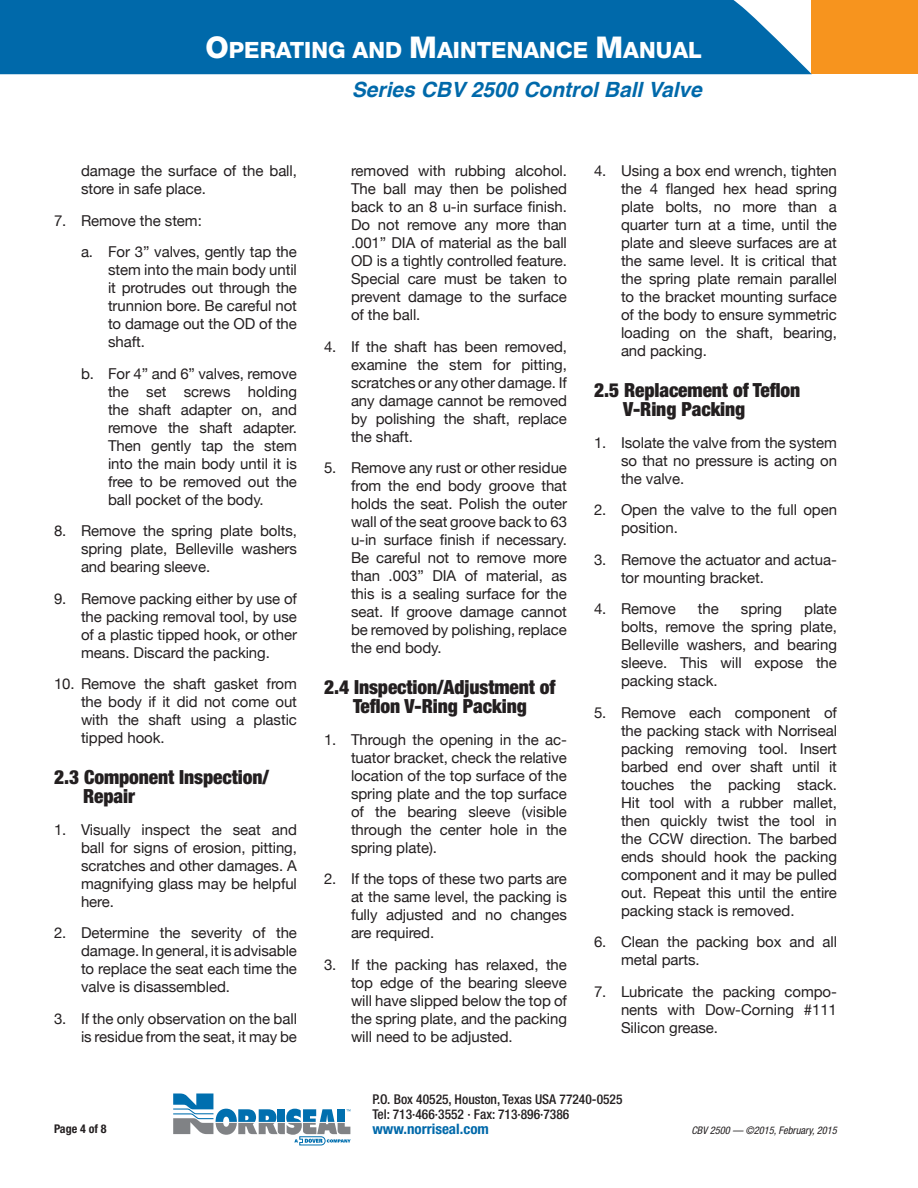
<style>
.page{position:relative;width:918px;height:1188px;background:#fff}
.page>*{position:absolute;margin:0;border:0;box-sizing:border-box;transform-origin:0 0}
.t1{font:800 22.5px "Helvetica Neue";color:#fff}
.t2{font:italic 700 21px "Helvetica";color:#0069aa}
.t3{font:900 condensed 19.5px/19.5px "Helvetica Neue";letter-spacing:-.005em;color:#231f20}
.t4{font:15px/18px "Helvetica Neue";letter-spacing:-.005em;color:#231f20;text-align:justify}
.t5{font:700 condensed 14.4px "Helvetica Neue";color:#0069aa;scale:1.04 1}
.t6{font:500 condensed 13.5px/15.5px "Helvetica Neue";color:#231f20}
.t7{font:700 condensed 12px "Helvetica Neue";color:#231f20}
.t8{font:italic condensed 10.5px "Helvetica Neue";color:#231f20}
.s1{font-size:30px}
</style>
<div class="page">
<div style="left:812px;top:0;width:106px;height:74px;background:#f7941e"></div>
<div style="left:0;top:0;width:812px;height:74px;background:#0069aa"></div>
<svg style="left:173px;top:1094px;width:178px;height:51px"></svg>
<h1 class="t1" style="left:206px;top:37px;width:498px"><span class="s1">O</span>PERATING AND <span class="s1">M</span>AINTENANCE <span class="s1">M</span>ANUAL</h1>
<h2 class="t2" style="left:352px;top:72px;width:352px">Series CBV 2500 Control Ball Valve</h2>
<p class="t4" style="left:81px;top:163px;width:217px">damage the surface of the ball, store in safe place.</p>
<p class="t4" style="left:81px;top:206px;width:217px;line-height:31.5px;text-indent:-27px">7. Remove the stem:<br>a. For 3” valves, gently tap the</p>
<p class="t4" style="left:108px;top:262px;width:191px">stem into the main body until it protrudes out through the trunnion bore. Be careful not to damage out the OD of the shaft.</p>
<p class="t4" style="left:108px;top:365px;width:191px;text-indent:-27px">b. For 4” and 6” valves, remove the set screws holding the shaft adapter on, and remove the shaft adapter.<br>Then gently tap the stem into the main body until it is free to be removed out the ball pocket of the body.</p>
<p class="t4" style="left:81px;top:523px;width:218px;text-indent:-27px">8. Remove the spring plate bolts, spring plate, Belleville washers and bearing sleeve.</p>
<p class="t4" style="left:81px;top:590px;width:217px;text-indent:-27px">9. Remove packing either by use of the packing removal tool, by use of a plastic tipped hook, or other means. Discard the packing.</p>
<p class="t4" style="left:81px;top:676px;width:218px;text-indent:-27px">10. Remove the shaft gasket from the body if it did not come out with the shaft using a plastic tipped hook.</p>
<h3 class="t3" style="left:83px;top:767px;width:187px;text-indent:-29px">2.3 Component Inspection/<br>Repair</h3>
<p class="t4" style="left:81px;top:821px;width:218px;text-indent:-27px">1. Visually inspect the seat and ball for signs of erosion, pitting, scratches and other damages. A magnifying glass may be helpful here.</p>
<p class="t4" style="left:81px;top:925px;width:218px;text-indent:-27px">2. Determine the severity of the damage. In general, it is advisable to replace the seat each time the valve is disassembled.</p>
<p class="t4" style="left:54px;top:1010px;width:245px;text-align:right">3. If the only observation on the ball is residue from the seat, it may be</p>
<p class="t7" style="left:54px;top:1122px;width:54px">Page 4 of 8</p>
<p class="t4" style="left:351px;top:163px;width:218px">removed with rubbing alcohol.<br>The ball may then be polished back to an 8 u-in surface finish.<br>Do not remove any more than .001” DIA of material as the ball OD is a tightly controlled feature.<br>Special care must be taken to prevent damage to the surface of the ball.</p>
<p class="t4" style="left:351px;top:338px;width:218px;text-indent:-27px">4. If the shaft has been removed, examine the stem for pitting, scratches or any other damage. If any damage cannot be removed by polishing the shaft, replace the shaft.</p>
<p class="t4" style="left:351px;top:460px;width:218px;text-indent:-27px">5. Remove any rust or other residue from the end body groove that holds the seat. Polish the outer wall of the seat groove back to 63 u-in surface finish if necessary.<br>Be careful not to remove more than .003” DIA of material, as this is a sealing surface for the seat. If groove damage cannot be removed by polishing, replace the end body.</p>
<h3 class="t3" style="left:324px;top:677px;width:233px;text-align:center">2.4 Inspection/Adjustment of<br>Teflon V-Ring Packing</h3>
<p class="t4" style="left:351px;top:731px;width:218px;text-indent:-27px">1. Through the opening in the ac&shy;tuator bracket, check the relative location of the top surface of the spring plate and the top surface of the bearing sleeve (visible through the center hole in the spring plate).</p>
<p class="t4" style="left:351px;top:871px;width:218px;text-indent:-27px">2. If the tops of these two parts are at the same level, the packing is fully adjusted and no changes are required.</p>
<p class="t4" style="left:351px;top:956px;width:218px;text-indent:-27px">3. If the packing has relaxed, the top edge of the bearing sleeve will have slipped below the top of the spring plate, and the packing will need to be adjusted.</p>
<p class="t4" style="left:621px;top:163px;width:218px;text-indent:-27px">4. Using a box end wrench, tighten the 4 flanged hex head spring plate bolts, no more than a quarter turn at a time, until the plate and sleeve surfaces are at the same level. It is critical that the spring plate remain parallel to the bracket mounting surface of the body to ensure symmetric loading on the shaft, bearing, and packing.</p>
<h3 class="t3" style="left:623px;top:380px;width:179px;text-indent:-29px">2.5 Replacement of Teflon<br>V-Ring Packing</h3>
<p class="t4" style="left:621px;top:434px;width:218px;text-indent:-27px">1. Isolate the valve from the system so that no pressure is acting on the valve.</p>
<p class="t4" style="left:621px;top:502px;width:218px;text-indent:-27px">2. Open the valve to the full open position.</p>
<p class="t4" style="left:621px;top:551px;width:218px;text-indent:-27px">3. Remove the actuator and actua&shy;tor mounting bracket.</p>
<p class="t4" style="left:594px;top:601px;width:83px">4. Remove</p>
<p class="t4" style="left:698px;top:601px;width:22px">the</p>
<p class="t4" style="left:741px;top:601px;width:43px">spring</p>
<p class="t4" style="left:621px;top:601px;width:218px;text-indent:183px">plate bolts, remove the spring plate, Belleville washers, and bearing sleeve. This will expose the packing stack.</p>
<p class="t4" style="left:621px;top:704px;width:218px;text-indent:-27px">5. Remove each component of the packing stack with Norriseal packing removing tool. Insert barbed end over shaft until it touches the packing stack.<br>Hit tool with a rubber mallet, then quickly twist the tool in the CCW direction. The barbed ends should hook the packing component and it may be pulled out. Repeat this until the entire packing stack is removed.</p>
<p class="t4" style="left:621px;top:934px;width:218px;text-indent:-27px">6. Clean the packing box and all metal parts.</p>
<p class="t4" style="left:621px;top:983px;width:218px;text-indent:-27px">7. Lubricate the packing compo&shy;nents with Dow-Corning #111<br>Silicon grease.</p>
<p class="t6" style="left:372px;top:1091px;width:252px">P.O. Box 40525, Houston, Texas USA 77240-0525<br>Tel: 713·466·3552 · Fax: 713·896·7386</p>
<p class="t5" style="left:372px;top:1120px;width:114px">www.norriseal.com</p>
<p class="t8" style="left:691px;top:1124px;width:147px">CBV 2500 — ©2015, February, 2015</p>
</div>
